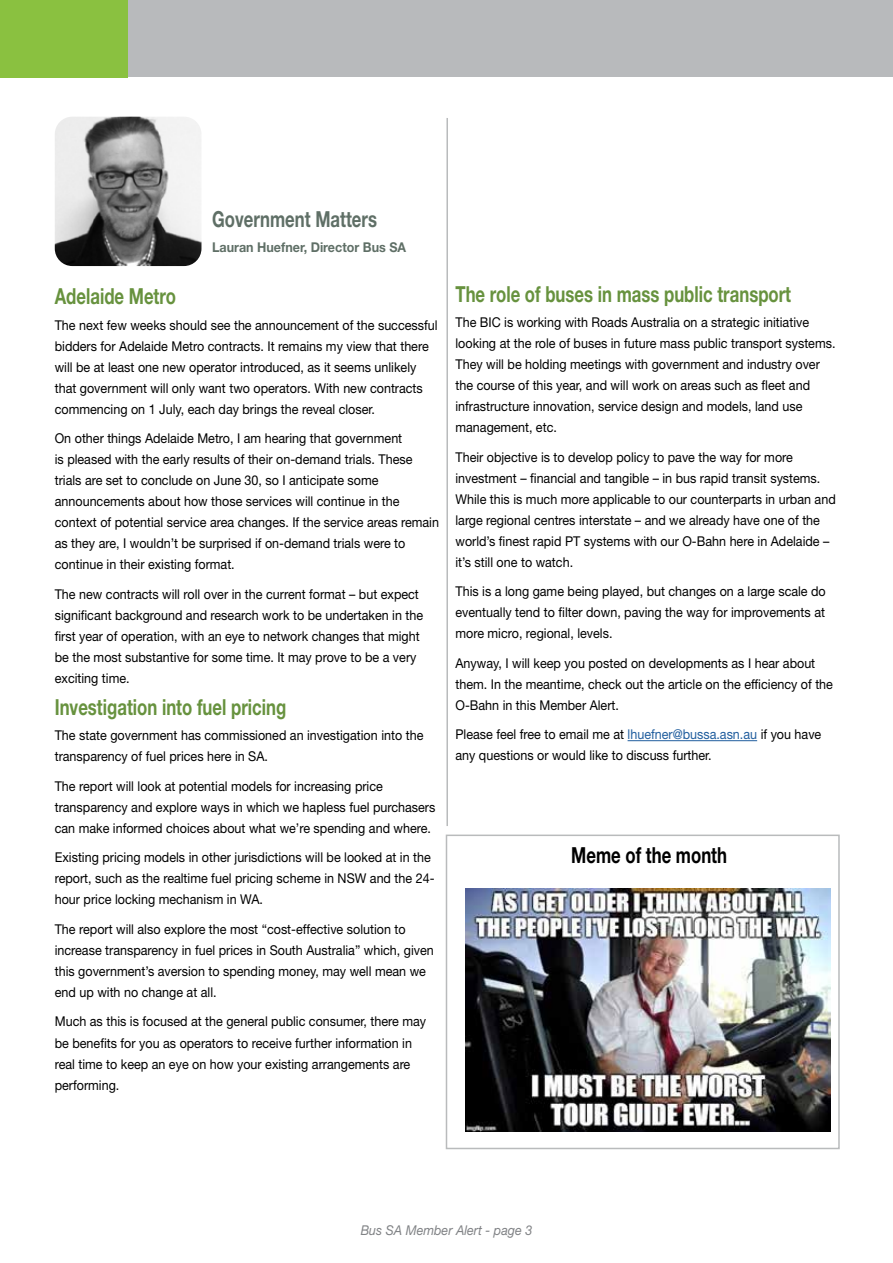
<style>
.page{position:relative;width:893px;height:1263px;background:#fff}
.page>*{position:absolute;margin:0;border:0;box-sizing:border-box;transform-origin:0 0}
.t1{font:700 22.2px "Helvetica Neue LT Std";color:#67923e;scale:.76 1}
.t2{font:700 22.2px "Helvetica Neue LT Std";color:#5f6f66;scale:.76 1}
.t3{font:700 22.2px "Helvetica Neue LT Std";color:#000;scale:.76 1}
.t4{font:13.5px/21px "Helvetica Neue LT Std";color:#000;scale:.93 1}
.t5{font:700 13.5px "Helvetica Neue LT Std";color:#5f6f66;scale:.93 1}
.t6{font:italic 13.5px "Helvetica Neue LT Std";color:#808285;scale:.93 1}
.s1{color:#215e9e}
</style>
<div class="page">
<div style="left:128px;top:0;width:765px;height:77px;background:#b8babc"></div>
<div style="left:0;top:0;width:128px;height:77px;background:#8ac140"></div>
<img style="left:55px;top:117px;width:146px;height:149px">
<hr style="left:446px;top:118px;width:2px;height:708px;background:#b9bbbc">
<hr style="left:628px;top:740px;width:129px;height:1px;background:#215e9e">
<img style="left:465px;top:888px;width:365px;height:243px">
<div style="left:446px;top:834px;width:394px;height:315px;border:2px solid #b9bbbc"></div>
<h1 class="t2" style="left:212px;top:205px;width:219px">Government Matters</h1>
<p class="t5" style="left:212px;top:239px;width:210px">Lauran Huefner, Director Bus SA</p>
<h1 class="t1" style="left:55px;top:283px;width:161px">Adelaide Metro</h1>
<p class="t4" style="left:55px;top:314px;width:413px">The next few weeks should see the announcement of the successful bidders for Adelaide Metro contracts. It remains my view that there will be at least one new operator introduced, as it seems unlikely that government will only want two operators. With new contracts commencing on 1 July, each day brings the reveal closer.</p>
<p class="t4" style="left:55px;top:428px;width:415px">On other things Adelaide Metro, I am hearing that government<br>is pleased with the early results of their on-demand trials. These trials are set to conclude on June 30, so I anticipate some announcements about how those services will continue in the context of potential service area changes. If the service areas remain as they are, I wouldn’t be surprised if on-demand trials were to continue in their existing format.</p>
<p class="t4" style="left:55px;top:583px;width:398px">The new contracts will roll over in the current format – but expect significant background and research work to be undertaken in the first year of operation, with an eye to network changes that might be the most substantive for some time. It may prove to be a very exciting time.</p>
<h1 class="t1" style="left:55px;top:693px;width:306px">Investigation into fuel pricing</h1>
<p class="t4" style="left:55px;top:725px;width:398px">The state government has commissioned an investigation into the transparency of fuel prices here in SA.</p>
<p class="t4" style="left:55px;top:775px;width:411px">The report will look at potential models for increasing price transparency and explore ways in which we hapless fuel purchasers can make informed choices about what we’re spending and where.</p>
<p class="t4" style="left:55px;top:847px;width:410px">Existing pricing models in other jurisdictions will be looked at in the report, such as the realtime fuel pricing scheme in NSW and the 24- hour price locking mechanism in WA.</p>
<p class="t4" style="left:55px;top:918px;width:409px">The report will also explore the most “cost-effective solution to increase transparency in fuel prices in South Australia” which, given this government’s aversion to spending money, may well mean we end up with no change at all.</p>
<p class="t4" style="left:55px;top:1011px;width:401px">Much as this is focused at the general public consumer, there may be benefits for you as operators to receive further information in real time to keep an eye on how your existing arrangements are performing.</p>
<h1 class="t1" style="left:455px;top:280px;width:443px">The role of buses in mass public transport</h1>
<p class="t4" style="left:455px;top:312px;width:410px">The BIC is working with Roads Australia on a strategic initiative looking at the role of buses in future mass public transport systems.<br>They will be holding meetings with government and industry over the course of this year, and will work on areas such as fleet and infrastructure innovation, service design and models, land use management, etc.</p>
<p class="t4" style="left:455px;top:446px;width:410px">Their objective is to develop policy to pave the way for more investment – financial and tangible – in bus rapid transit systems.<br>While this is much more applicable to our counterparts in urban and large regional centres interstate – and we already have one of the world’s finest rapid PT systems with our O-Bahn here in Adelaide – it’s still one to watch.</p>
<p class="t4" style="left:455px;top:581px;width:400px;text-align:justify">This is a long game being played, but changes on a large scale do eventually tend to filter down, paving the way for improvements at more micro, regional, levels.</p>
<p class="t4" style="left:455px;top:652px;width:407px">Anyway, I will keep you posted on developments as I hear about them. In the meantime, check out the article on the efficiency of the<br>O-Bahn in this Member Alert.</p>
<p class="t4" style="left:455px;top:724px;width:395px">Please feel free to email me at <span class="s1">lhuefner@bussa.asn.au</span> if you have any questions or would like to discuss further.</p>
<h1 class="t3" style="left:571px;top:841px;width:207px">Meme of the month</h1>
<p class="t6" style="left:361px;top:1222px;width:186px">Bus SA Member Alert - page 3</p>
</div>
